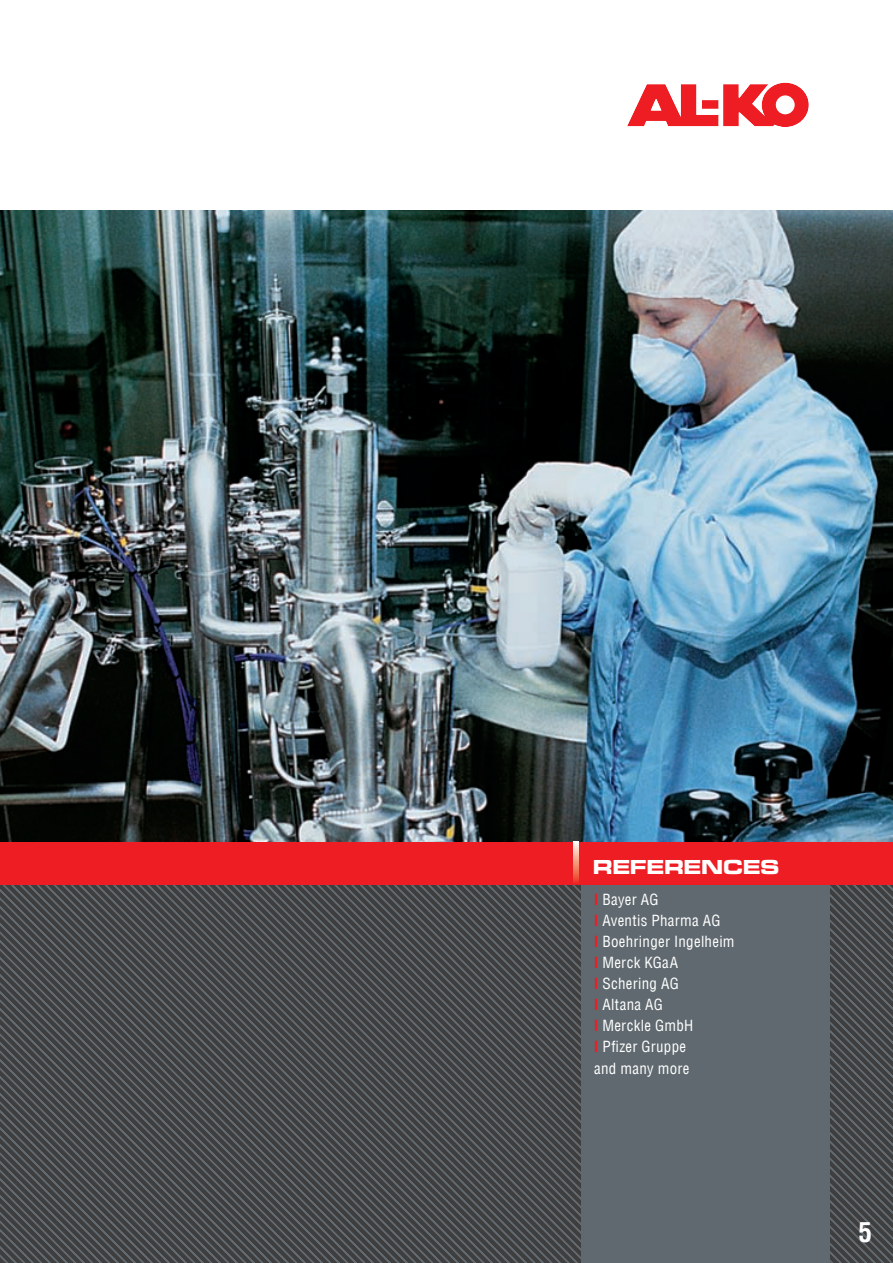
<style>
.page{position:relative;width:893px;height:1263px;background:#fff}
.page>*{position:absolute;margin:0;border:0;box-sizing:border-box;transform-origin:0 0}
.t1{font:700 condensed 27px "Helvetica Com";color:#fff}
.t2{font:700 expanded 21px "Microgramma LT";letter-spacing:.03em;color:#fff}
.t3{font:condensed 15px/21px "Helvetica Com";letter-spacing:.02em;color:#fff}
.s1{font-weight:700;color:#ee1d23}
</style>
<div class="page">
<svg style="left:627px;top:83px;width:182px;height:44px"></svg>
<svg style="left:0;top:884px;width:893px;height:379px;background:#4a4c4e"></svg>
<div style="left:581px;top:884px;width:249px;height:379px;background:#5f696f"></div>
<img style="left:0;top:210px;width:893px;height:632px">
<div style="left:0;top:842px;width:893px;height:42px;background:#ee1d23"></div>
<svg style="left:574px;top:842px;width:4px;height:41px"></svg>
<h2 class="t2" style="left:593px;top:860px;width:187px">REFERENCES</h2>
<p class="t3" style="left:594px;top:891px;width:142px"><span class="s1">I</span> Bayer AG<br><span class="s1">I</span> Aventis Pharma AG<br><span class="s1">I</span> Boehringer Ingelheim<br><span class="s1">I</span> Merck KGaA<br><span class="s1">I</span> Schering AG<br><span class="s1">I</span> Altana AG<br><span class="s1">I</span> Merckle GmbH<br><span class="s1">I</span> Pfizer Gruppe<br>and many more</p>
<h1 class="t1" style="left:858px;top:1222px;width:15px">5</h1>
</div>
